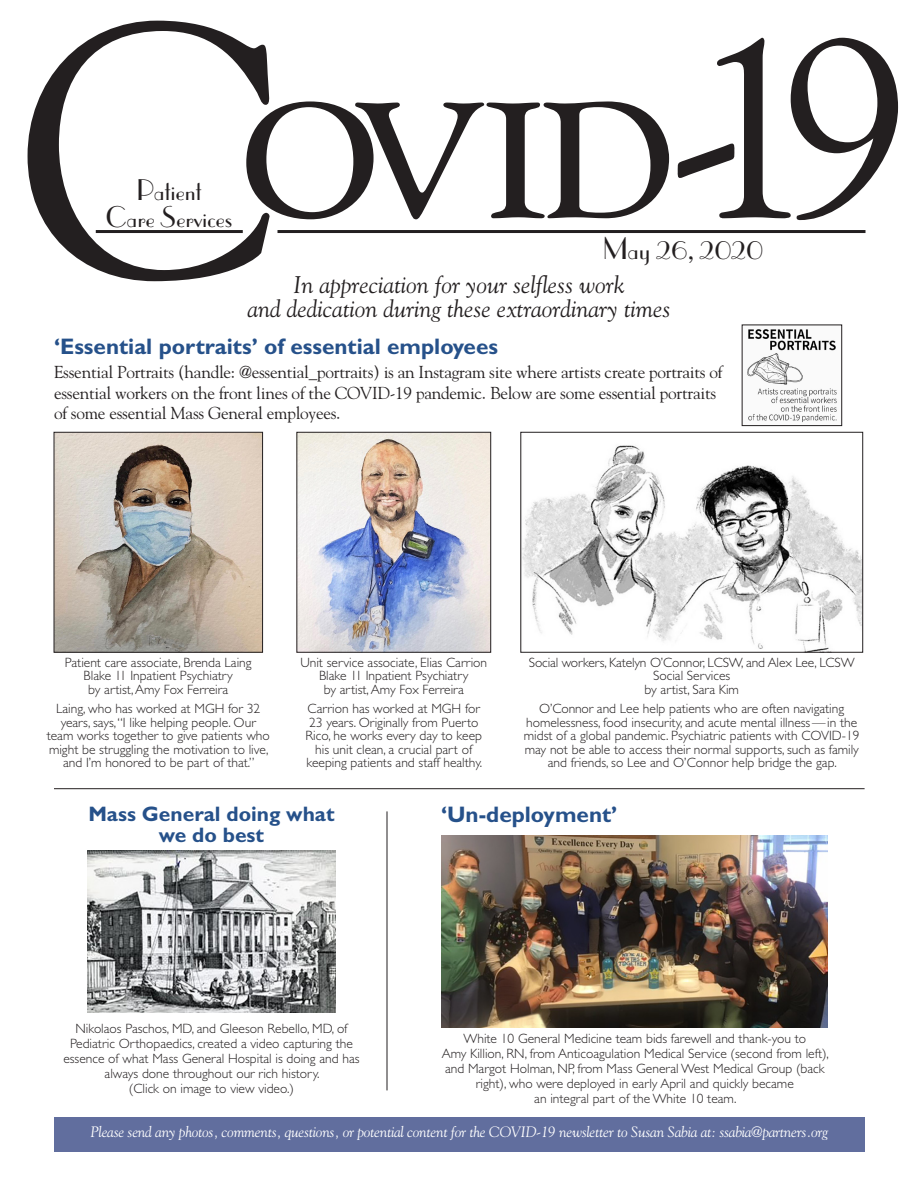
<style>
.page{position:relative;width:918px;height:1188px;background:#fff}
.page>*{position:absolute;margin:0;border:0;box-sizing:border-box;transform-origin:0 0}
.t1{font:255px "Goudy Std";letter-spacing:-.095em;color:#231f20}
.t2{font:30px "Parisian Std";color:#231f20}
.t3{font:28.5px/27px "Parisian Std";color:#231f20;text-align:center}
.Ann---Title{font:italic 24px/24px "Goudy Std";color:#231f20;text-align:center}
.Ann---Title-2{font:700 22.5px "Gill Sans Std";color:#26518a}
.Ann---Title-3{font:700 21px/21px "Gill Sans Std";color:#26518a;text-align:center}
.BODY_TEXT{font:17.25px/20.2px "Goudy Std";letter-spacing:-.015em;color:#231f20}
.BODY_TEXT-2{font:italic 15px "Goudy Std";letter-spacing:-.015em;color:#fff}
.Caption---Gil_Sans_9{font:300 13.5px/13.5px "Gill Sans Std";color:#231f20;text-align:center}
.Ann---Text{font:300 13.5px/13.5px "Gill Sans Std";color:#231f20;text-align:center}
.s1{font-size:360px}
</style>
<div class="page">
<hr style="left:387px;top:811px;width:1px;height:279px;background:#231f20">
<hr style="left:278px;top:230px;width:588px;height:3px;background:#231f20">
<hr style="left:96px;top:230px;width:147px;height:3px;background:#231f20">
<div style="left:54px;top:1117px;width:811px;height:34px;background:#616e9e"></div>
<img style="left:56px;top:434px;width:205px;height:217px">
<div style="left:54px;top:432px;width:209px;height:221px;border:1px solid #231f20"></div>
<img style="left:299px;top:434px;width:190px;height:217px">
<div style="left:297px;top:432px;width:194px;height:221px;border:1px solid #231f20"></div>
<img style="left:747px;top:329px;width:90px;height:94px">
<div style="left:742px;top:325px;width:100px;height:101px;border:1px solid #231f20"></div>
<img style="left:523px;top:445px;width:338px;height:206px">
<div style="left:521px;top:432px;width:342px;height:221px;border:1px solid #231f20"></div>
<img style="left:441px;top:835px;width:387px;height:193px">
<img style="left:87px;top:850px;width:249px;height:162px">
<hr style="left:54px;top:788px;width:811px;height:1px;background:#231f20">
<p class="t1" style="left:19px;top:-29px;width:892px"><span class="s1">C</span>ovid-19</p>
<p class="t3" style="left:106px;top:177px;width:129px">Patient<br>Care Services</p>
<p class="t2" style="left:603px;top:232px;width:162px">May 26, 2020</p>
<p class="Ann---Title" style="left:247px;top:273px;width:425px">In appreciation for your selfless work<br>and dedication during these extraordinary times</p>
<p class="Ann---Title-2" style="left:54px;top:333px;width:446px">‘Essential portraits’ of essential employees</p>
<p class="BODY_TEXT" style="left:54px;top:362px;width:670px">Essential Portraits (handle: @essential_portraits) is an Instagram site where artists create portraits of essential workers on the front lines of the COVID-19 pandemic. Below are some essential portraits of some essential Mass General employees.</p>
<p class="Ann---Text" style="left:65px;top:656px;width:188px">Patient care associate, Brenda Laing</p>
<p class="Ann---Text" style="left:84px;top:669px;width:151px">Blake 11 Inpatient Psychiatry</p>
<p class="Ann---Text" style="left:88px;top:683px;width:142px">by artist, Amy Fox Ferreira</p>
<p class="Ann---Text" style="left:47px;top:702px;width:225px">Laing, who has worked at MGH for 32 years, says, “I like helping people. Our team works together to give patients who might be struggling the motivation to live, and I’m honored to be part of that.”</p>
<p class="Caption---Gil_Sans_9" style="left:300px;top:656px;width:188px">Unit service associate, Elias Carrion</p>
<p class="Ann---Text" style="left:319px;top:669px;width:151px">Blake 11 Inpatient Psychiatry</p>
<p class="Caption---Gil_Sans_9" style="left:324px;top:683px;width:142px">by artist, Amy Fox Ferreira</p>
<p class="Caption---Gil_Sans_9" style="left:305px;top:702px;width:178px">Carrion has worked at MGH for<br>23 years. Originally from Puerto<br>Rico, he works every day to keep his unit clean, a crucial part of keeping patients and staff healthy.</p>
<p class="Caption---Gil_Sans_9" style="left:529px;top:656px;width:327px">Social workers, Katelyn O’Connor, LCSW, and Alex Lee, LCSW</p>
<p class="Caption---Gil_Sans_9" style="left:653px;top:669px;width:79px">Social Services</p>
<p class="Caption---Gil_Sans_9" style="left:645px;top:683px;width:96px">by artist, Sara Kim</p>
<p class="Caption---Gil_Sans_9" style="left:524px;top:702px;width:337px">O’Connor and Lee help patients who are often navigating homelessness, food insecurity, and acute mental illness—in the midst of a global pandemic. Psychiatric patients with COVID-19 may not be able to access their normal supports, such as family and friends, so Lee and O’Connor help bridge the gap.</p>
<p class="Ann---Title-3" style="left:88px;top:804px;width:248px">Mass General doing what we do best</p>
<p class="Caption---Gil_Sans_9" style="left:63px;top:1021px;width:298px;line-height:15px">Nikolaos Paschos, MD, and Gleeson Rebello, MD, of Pediatric Orthopaedics, created a video capturing the essence of what Mass General Hospital is doing and has always done throughout our rich history.</p>
<p class="Caption---Gil_Sans_9" style="left:129px;top:1081px;width:167px">(Click on image to view video.)</p>
<p class="Ann---Title-2" style="left:441px;top:801px;width:178px">‘Un-deployment’</p>
<p class="Caption---Gil_Sans_9" style="left:442px;top:1031px;width:389px;line-height:15px">White 10 General Medicine team bids farewell and thank-you to<br>Amy Killion, RN, from Anticoagulation Medical Service (second from left), and Margot Holman, NP, from Mass General West Medical Group (back right), who were deployed in early April and quickly became<br>an integral part of the White 10 team.</p>
<p class="BODY_TEXT-2" style="left:90px;top:1123px;width:739px">Please send any photos, comments, questions, or potential content for the COVID-19 newsletter to Susan Sabia at: ssabia@partners.org</p>
</div>
